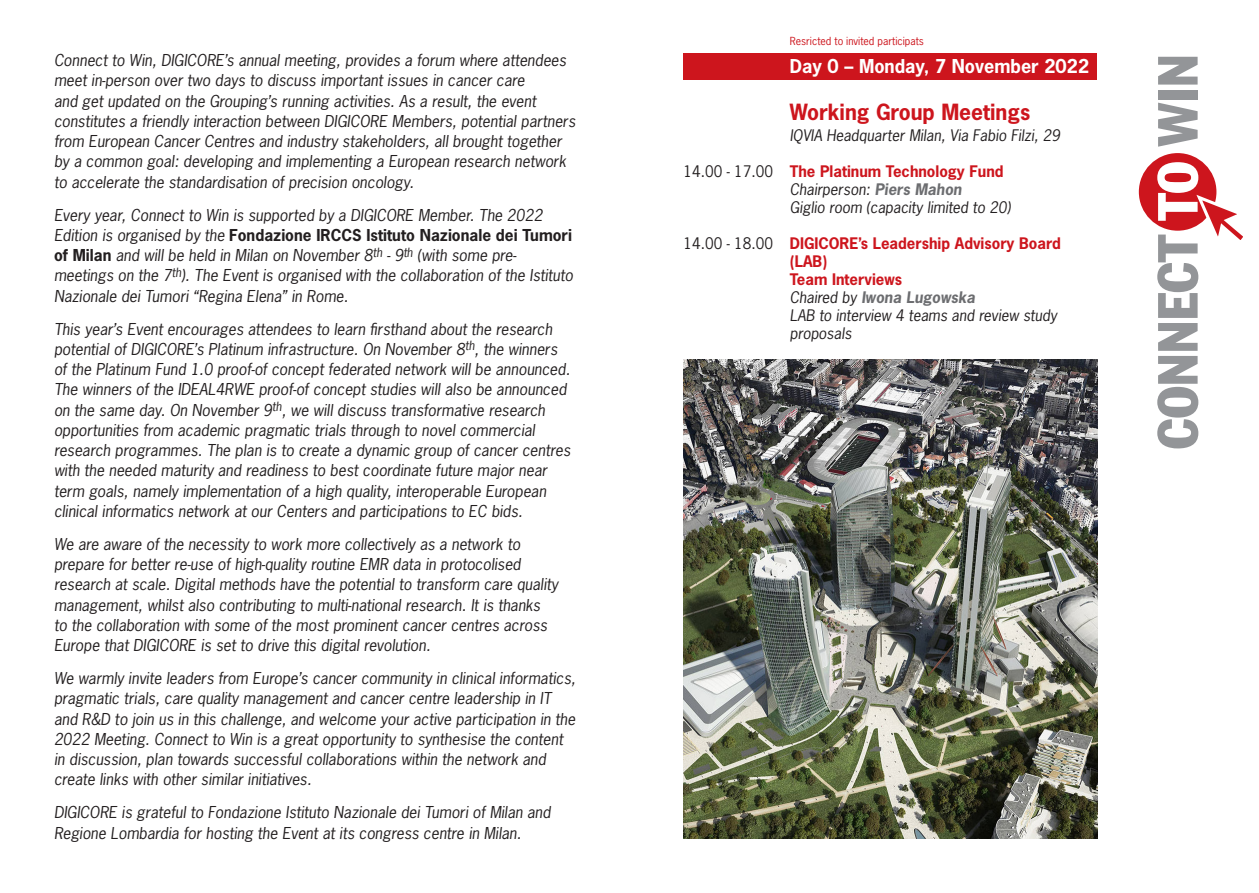
<style>
.page{position:relative;width:1259px;height:893px;background:#fff}
.page>*{position:absolute;margin:0;border:0;box-sizing:border-box;transform-origin:0 0}
.t1{font:condensed 55.5px "Franklin Gothic Std";color:#939598}
.t2{font:700 21px "News Gothic Std";color:#cd151d}
.t3{font:700 18px "News Gothic Std";color:#fff}
.t4{font:italic 15.45px/20.2px "News Gothic Std";color:#231f20}
.t5{font:italic 15px/18px "News Gothic Std";color:#231f20}
.t6{font:700 15px/18px "News Gothic Std";color:#cd151d}
.t7{font:italic 700 15px "News Gothic Std";color:#6c6d70}
.t8{font:10.5px "News Gothic Std";color:#cd151d}
.s1{font-weight:700;font-style:normal}
.s2{font-weight:400;color:#231f20}
.s3{font-weight:700;color:#6c6d70}
.s4{color:#fff}
</style>
<div class="page">
<div style="left:1138px;top:153px;width:78px;height:78px;background:#cd151d;border-radius:50%"></div>
<svg style="left:1195px;top:193px;width:48px;height:47px"></svg>
<div style="left:683px;top:53px;width:414px;height:27px;background:#cd151d"></div>
<img style="left:683px;top:359px;width:414px;height:479px">
<p class="t4" style="left:54px;top:50px;width:523px">Connect to Win, DIGICORE’s annual meeting, provides a forum where attendees meet in-person over two days to discuss important issues in cancer care<br>and get updated on the Grouping’s running activities. As a result, the event constitutes a friendly interaction between DIGICORE Members, potential partners from European Cancer Centres and industry stakeholders, all brought together by a common goal: developing and implementing a European research network to accelerate the standardisation of precision oncology.</p>
<p class="t4" style="left:54px;top:205px;width:520px">Every year, Connect to Win is supported by a DIGICORE Member. The 2022<br>Edition is organised by the <span class="s1">Fondazione IRCCS Istituto Nazionale dei Tumori of Milan</span> and will be held in Milan on November 8<sup>th</sup> - 9<sup>th</sup> (with some pre&shy;meetings on the 7<sup>th</sup>). The Event is organised with the collaboration of the Istituto Nazionale dei Tumori “Regina Elena” in Rome.</p>
<p class="t4" style="left:54px;top:319px;width:518px">This year’s Event encourages attendees to learn firsthand about the research potential of DIGICORE’s Platinum infrastructure. On November 8<sup>th</sup>, the winners of the Platinum Fund 1.0 proof-of concept federated network will be announced.<br>The winners of the IDEAL4RWE proof-of concept studies will also be announced on the same day. On November 9<sup>th</sup>, we will discuss transformative research opportunities from academic pragmatic trials through to novel commercial research programmes. The plan is to create a dynamic group of cancer centres with the needed maturity and readiness to best coordinate future major near term goals, namely implementation of a high quality, interoperable European clinical informatics network at our Centers and participations to EC bids.</p>
<p class="t4" style="left:54px;top:534px;width:506px">We are aware of the necessity to work more collectively as a network to prepare for better re-use of high-quality routine EMR data in protocolised research at scale. Digital methods have the potential to transform care quality management, whilst also contributing to multi-national research. It is thanks<br>to the collaboration with some of the most prominent cancer centres across Europe that DIGICORE is set to drive this digital revolution.</p>
<p class="t4" style="left:54px;top:668px;width:523px">We warmly invite leaders from Europe’s cancer community in clinical informatics, pragmatic trials, care quality management and cancer centre leadership in IT and R&amp;D to join us in this challenge, and welcome your active participation in the 2022 Meeting. Connect to Win is a great opportunity to synthesise the content in discussion, plan towards successful collaborations within the network and create links with other similar initiatives.</p>
<p class="t4" style="left:54px;top:803px;width:498px">DIGICORE is grateful to Fondazione Istituto Nazionale dei Tumori of Milan and<br>Regione Lombardia for hosting the Event at its congress centre in Milan.</p>
<p class="t8" style="left:790px;top:35px;width:136px">Resricted to invited participats</p>
<p class="t3" style="left:790px;top:55px;width:301px">Day 0 – Monday, 7 November 2022</p>
<p class="t2" style="left:790px;top:98px;width:242px">Working Group Meetings</p>
<p class="t5" style="left:790px;top:127px;width:272px">IQVIA Headquarter Milan, Via Fabio Filzi, 29</p>
<p class="t6" style="left:683px;top:162px;width:322px"><span class="s2">14.00 - 17.00</span> The Platinum Technology Fund</p>
<p class="t5" style="left:790px;top:181px;width:173px">Chairperson: <span class="s3">Piers Mahon</span></p>
<p class="t5" style="left:790px;top:199px;width:222px">Giglio room (capacity limited to 20)</p>
<p class="t6" style="left:790px;top:234px;width:272px;text-indent:-106px"><span class="s2">14.00 - 18.00</span> DIGICORE’s Leadership Advisory Board (LAB)</p>
<p class="t6" style="left:790px;top:270px;width:114px">Team Interviews</p>
<p class="t7" style="left:790px;top:288px;width:187px"><span class="s2">Chaired by</span> Iwona Lugowska</p>
<p class="t5" style="left:790px;top:307px;width:268px">LAB to interview 4 teams and review study proposals</p>
<p class="t1" style="left:1144px;top:449px;width:396px;rotate:-90deg">CONNECT <span class="s4">TO</span> WIN</p>
</div>
